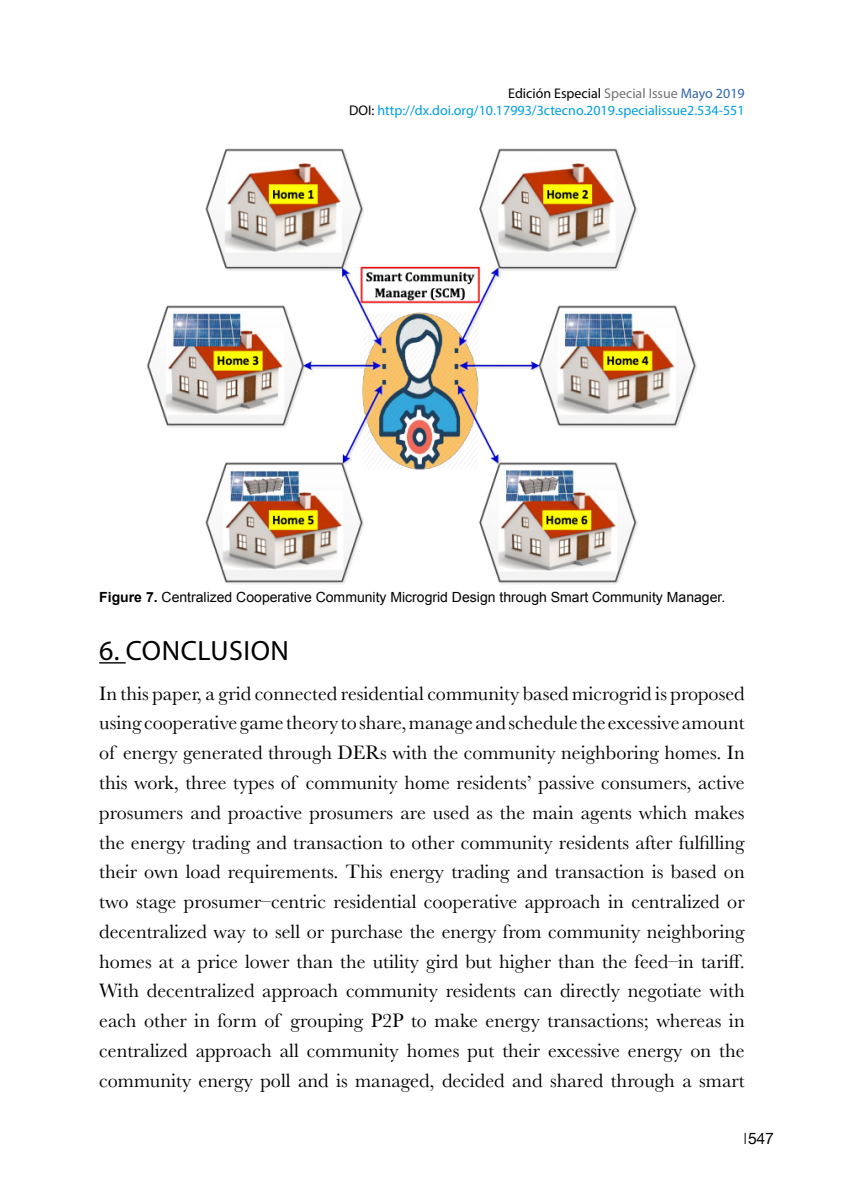
<style>
.page{position:relative;width:844px;height:1191px;background:#fff}
.page>*{position:absolute;margin:0;border:0;box-sizing:border-box;transform-origin:0 0}
.t1{font:28px "Myriad Pro";letter-spacing:.02em;color:#000}
.t2{font:20.12px/29.8px "Baskerville";color:#000;text-align:justify}
.t3{font:15.75px "Helvetica Neue";color:#000}
.t4{font:14px/16.8px "Myriad Pro";color:#009ee0;text-align:right}
.t5{font:14px "Arial";color:#000}
.s1{color:#000}
.s2{color:#707172}
.s3{color:#2e66ab}
.s4{font-weight:700}
</style>
<div class="page">
<svg style="left:744px;top:1132px;width:1px;height:12px"></svg>
<svg style="left:99px;top:662px;width:27px;height:1px"></svg>
<img style="left:146px;top:149px;width:551px;height:435px">
<p class="t4" style="left:349px;top:85px;width:397px"><span class="s1">Edición Especial</span> <span class="s2">Special Issue</span> <span class="s3">Mayo 2019<br></span><span class="s1">DOI:</span> http://dx.doi.org/10.17993/3ctecno.2019.specialissue2.534-551</p>
<p class="t5" style="left:99px;top:587px;width:627px"><span class="s4">Figure 7.</span> Centralized Cooperative Community Microgrid Design through Smart Community Manager.</p>
<h1 class="t1" style="left:99px;top:633px;width:191px">6. CONCLUSION</h1>
<p class="t2" style="left:99px;top:678px;width:646px">In this paper, a grid connected residential community based microgrid is proposed using cooperative game theory to share, manage and schedule the excessive amount of energy generated through DERs with the community neighboring homes. In this work, three types of community home residents’ passive consumers, active prosumers and proactive prosumers are used as the main agents which makes the energy trading and transaction to other community residents after fulfilling their own load requirements. This energy trading and transaction is based on two stage prosumer–centric residential cooperative approach in centralized or decentralized way to sell or purchase the energy from community neighboring homes at a price lower than the utility gird but higher than the feed–in tariff.<br>With decentralized approach community residents can directly negotiate with each other in form of grouping P2P to make energy transactions; whereas in centralized approach all community homes put their excessive energy on the community energy poll and is managed, decided and shared through a smart</p>
<p class="t3" style="left:747px;top:1127px;width:27px">547</p>
</div>
